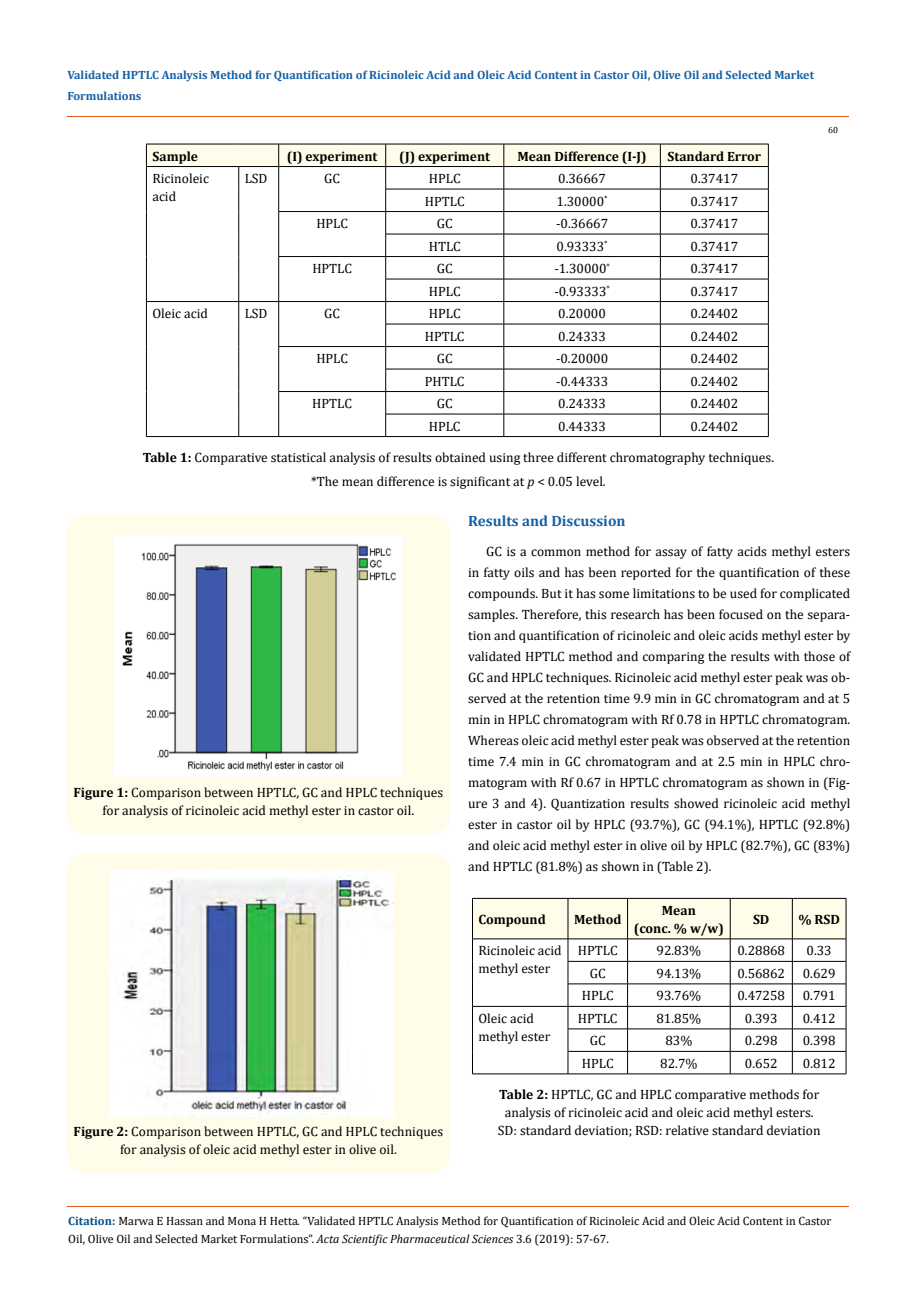
<style>
.page{position:relative;width:917px;height:1314px;background:#fff}
.page>*{position:absolute;margin:0;border:0;box-sizing:border-box;transform-origin:0 0}
.t1{font:700 15px "Cambria";color:#1560a6}
.t2{font:13.5px/21px "Cambria";color:#000;text-align:center}
.t3{font:700 13.5px/18px "Cambria";color:#000;text-align:center}
.t4{font:12px/18px "Cambria";color:#000}
.t5{font:700 12px/21px "Cambria";color:#1560a6}
.t6{font:9px "Cambria";color:#000}
.s1{font-weight:700}
.s2{font-style:italic}
.s3{font-weight:700;color:#035089}
</style>
<div class="page">
<hr style="left:67px;top:1207px;width:781px;height:1px;background:#e05d1a">
<hr style="left:67px;top:116px;width:781px;height:1px;background:#e05d1a">
<svg style="left:146px;top:144px;width:623px;height:292px"></svg>
<hr style="left:146px;top:436px;width:93px;height:1px;background:#000">
<hr style="left:239px;top:436px;width:40px;height:1px;background:#000">
<hr style="left:279px;top:436px;width:107px;height:1px;background:#000">
<hr style="left:386px;top:436px;width:118px;height:1px;background:#000">
<hr style="left:504px;top:436px;width:156px;height:1px;background:#000">
<hr style="left:660px;top:436px;width:108px;height:1px;background:#000">
<div style="left:67px;top:515px;width:382px;height:319px;background:#fffde9;border-radius:18px"></div>
<img style="left:115px;top:535px;width:287px;height:241px">
<div style="left:67px;top:853px;width:383px;height:320px;background:#fffde9;border-radius:18px"></div>
<img style="left:110px;top:871px;width:283px;height:246px">
<svg style="left:472px;top:898px;width:374px;height:176px"></svg>
<hr style="left:472px;top:1074px;width:96px;height:1px;background:#000">
<hr style="left:568px;top:1074px;width:59px;height:1px;background:#000">
<hr style="left:627px;top:1074px;width:103px;height:1px;background:#000">
<hr style="left:730px;top:1074px;width:62px;height:1px;background:#000">
<hr style="left:792px;top:1074px;width:54px;height:1px;background:#000">
<p class="t5" style="left:67px;top:64px;width:748px">Validated HPTLC Analysis Method for Quantification of Ricinoleic Acid and Oleic Acid Content in Castor Oil, Olive Oil and Selected Market<br>Formulations</p>
<p class="t3" style="left:152px;top:146px;width:47px">Sample</p>
<p class="t3" style="left:287px;top:146px;width:92px">(I) experiment</p>
<p class="t3" style="left:399px;top:146px;width:92px">(J) experiment</p>
<p class="t3" style="left:517px;top:146px;width:131px">Mean Difference (I-J)</p>
<p class="t3" style="left:667px;top:146px;width:95px">Standard Error</p>
<p class="t2" style="left:152px;top:169px;width:58px;line-height:18px;text-align:left">Ricinoleic acid</p>
<p class="t2" style="left:245px;top:168px;width:24px">LSD</p>
<p class="t2" style="left:324px;top:168px;width:17px">GC</p>
<p class="t2" style="left:429px;top:168px;width:33px">HPLC</p>
<p class="t2" style="left:558px;top:168px;width:49px">0.36667</p>
<p class="t2" style="left:690px;top:168px;width:49px">0.37417</p>
<p class="t2" style="left:425px;top:190px;width:41px">HPTLC</p>
<p class="t2" style="left:556px;top:190px;width:52px">1.30000<sup>*</sup></p>
<p class="t2" style="left:690px;top:190px;width:49px">0.37417</p>
<p class="t2" style="left:316px;top:213px;width:33px">HPLC</p>
<p class="t2" style="left:437px;top:213px;width:17px">GC</p>
<p class="t2" style="left:556px;top:213px;width:54px">-0.36667</p>
<p class="t2" style="left:690px;top:213px;width:49px">0.37417</p>
<p class="t2" style="left:429px;top:235px;width:34px">HTLC</p>
<p class="t2" style="left:556px;top:235px;width:52px">0.93333<sup>*</sup></p>
<p class="t2" style="left:690px;top:235px;width:49px">0.37417</p>
<p class="t2" style="left:312px;top:258px;width:41px">HPTLC</p>
<p class="t2" style="left:437px;top:258px;width:17px">GC</p>
<p class="t2" style="left:554px;top:258px;width:57px">-1.30000<sup>*</sup></p>
<p class="t2" style="left:690px;top:258px;width:49px">0.37417</p>
<p class="t2" style="left:429px;top:280px;width:33px">HPLC</p>
<p class="t2" style="left:554px;top:280px;width:57px">-0.93333<sup>*</sup></p>
<p class="t2" style="left:690px;top:280px;width:49px">0.37417</p>
<p class="t2" style="left:152px;top:303px;width:57px">Oleic acid</p>
<p class="t2" style="left:245px;top:303px;width:24px">LSD</p>
<p class="t2" style="left:324px;top:303px;width:17px">GC</p>
<p class="t2" style="left:429px;top:303px;width:33px">HPLC</p>
<p class="t2" style="left:558px;top:303px;width:49px">0.20000</p>
<p class="t2" style="left:690px;top:303px;width:49px">0.24402</p>
<p class="t2" style="left:425px;top:325px;width:41px">HPTLC</p>
<p class="t2" style="left:558px;top:325px;width:49px">0.24333</p>
<p class="t2" style="left:690px;top:325px;width:49px">0.24402</p>
<p class="t2" style="left:316px;top:348px;width:33px">HPLC</p>
<p class="t2" style="left:437px;top:348px;width:17px">GC</p>
<p class="t2" style="left:556px;top:348px;width:54px">-0.20000</p>
<p class="t2" style="left:690px;top:348px;width:49px">0.24402</p>
<p class="t2" style="left:425px;top:370px;width:41px">PHTLC</p>
<p class="t2" style="left:556px;top:370px;width:54px">-0.44333</p>
<p class="t2" style="left:690px;top:370px;width:49px">0.24402</p>
<p class="t2" style="left:312px;top:393px;width:41px">HPTLC</p>
<p class="t2" style="left:437px;top:393px;width:17px">GC</p>
<p class="t2" style="left:558px;top:393px;width:49px">0.24333</p>
<p class="t2" style="left:690px;top:393px;width:49px">0.24402</p>
<p class="t2" style="left:429px;top:415px;width:33px">HPLC</p>
<p class="t2" style="left:558px;top:415px;width:49px">0.44333</p>
<p class="t2" style="left:690px;top:415px;width:49px">0.24402</p>
<p class="t2" style="left:143px;top:445px;width:633px;line-height:24px"><span class="s1">Table 1:</span> Comparative statistical analysis of results obtained using three different chromatography techniques. *The mean difference is significant at <span class="s2">p</span> &lt; 0.05 level.</p>
<p class="t1" style="left:468px;top:511px;width:159px">Results and Discussion</p>
<p class="t6" style="left:828px;top:125px;width:11px">60</p>
<p class="t2" style="left:73px;top:784px;width:371px;line-height:18px"><span class="s1">Figure 1:</span> Comparison between HPTLC, GC and HPLC techniques for analysis of ricinoleic acid methyl ester in castor oil.</p>
<p class="t2" style="left:74px;top:1122px;width:371px;line-height:18px"><span class="s1">Figure 2:</span> Comparison between HPTLC, GC and HPLC techniques for analysis of oleic acid methyl ester in olive oil.</p>
<p class="t2" style="left:468px;top:540px;width:383px;text-align:justify;text-indent:18px">GC is a common method for assay of fatty acids methyl esters in fatty oils and has been reported for the quantification of these compounds. But it has some limitations to be used for complicated samples. Therefore, this research has been focused on the separa&shy;tion and quantification of ricinoleic and oleic acids methyl ester by validated HPTLC method and comparing the results with those of GC and HPLC techniques. Ricinoleic acid methyl ester peak was ob&shy;served at the retention time 9.9 min in GC chromatogram and at 5 min in HPLC chromatogram with Rf 0.78 in HPTLC chromatogram.<br>Whereas oleic acid methyl ester peak was observed at the retention time 7.4 min in GC chromatogram and at 2.5 min in HPLC chro&shy;matogram with Rf 0.67 in HPTLC chromatogram as shown in (Fig&shy;ure 3 and 4). Quantization results showed ricinoleic acid methyl ester in castor oil by HPLC (93.7%), GC (94.1%), HPTLC (92.8%) and oleic acid methyl ester in olive oil by HPLC (82.7%), GC (83%) and HPTLC (81.8%) as shown in (Table 2).</p>
<p class="t3" style="left:478px;top:910px;width:69px">Compound</p>
<p class="t3" style="left:574px;top:910px;width:49px">Method</p>
<p class="t3" style="left:633px;top:901px;width:92px">Mean<br>(conc. % w/w)</p>
<p class="t3" style="left:753px;top:910px;width:18px">SD</p>
<p class="t3" style="left:798px;top:910px;width:43px">% RSD</p>
<p class="t2" style="left:478px;top:942px;width:85px;line-height:18px;text-align:left">Ricinoleic acid methyl ester</p>
<p class="t2" style="left:578px;top:940px;width:41px">HPTLC</p>
<p class="t2" style="left:656px;top:940px;width:46px">92.83%</p>
<p class="t2" style="left:737px;top:940px;width:49px">0.28868</p>
<p class="t2" style="left:806px;top:940px;width:27px">0.33</p>
<p class="t2" style="left:590px;top:963px;width:17px">GC</p>
<p class="t2" style="left:656px;top:963px;width:46px">94.13%</p>
<p class="t2" style="left:737px;top:963px;width:49px">0.56862</p>
<p class="t2" style="left:802px;top:963px;width:34px">0.629</p>
<p class="t2" style="left:582px;top:985px;width:33px">HPLC</p>
<p class="t2" style="left:656px;top:985px;width:46px">93.76%</p>
<p class="t2" style="left:737px;top:985px;width:49px">0.47258</p>
<p class="t2" style="left:802px;top:985px;width:34px">0.791</p>
<p class="t2" style="left:478px;top:1009px;width:73px;line-height:18px;text-align:left">Oleic acid methyl ester</p>
<p class="t2" style="left:578px;top:1008px;width:41px">HPTLC</p>
<p class="t2" style="left:656px;top:1008px;width:46px">81.85%</p>
<p class="t2" style="left:745px;top:1008px;width:34px">0.393</p>
<p class="t2" style="left:802px;top:1008px;width:34px">0.412</p>
<p class="t2" style="left:590px;top:1030px;width:17px">GC</p>
<p class="t2" style="left:665px;top:1030px;width:28px">83%</p>
<p class="t2" style="left:745px;top:1030px;width:34px">0.298</p>
<p class="t2" style="left:802px;top:1030px;width:34px">0.398</p>
<p class="t2" style="left:582px;top:1053px;width:33px">HPLC</p>
<p class="t2" style="left:660px;top:1053px;width:39px">82.7%</p>
<p class="t2" style="left:745px;top:1053px;width:34px">0.652</p>
<p class="t2" style="left:802px;top:1053px;width:34px">0.812</p>
<p class="t2" style="left:498px;top:1085px;width:324px;line-height:18px"><span class="s1">Table 2:</span> HPTLC, GC and HPLC comparative methods for analysis of ricinoleic acid and oleic acid methyl esters.<br>SD: standard deviation; RSD: relative standard deviation</p>
<p class="t4" style="left:68px;top:1212px;width:764px"><span class="s3">Citation:</span> Marwa E Hassan and Mona H Hetta<span class="s2">.</span> “Validated HPTLC Analysis Method for Quantification of Ricinoleic Acid and Oleic Acid Content in Castor<br>Oil, Olive Oil and Selected Market Formulations”. <span class="s2">Acta Scientific Pharmaceutical Sciences</span> 3.6 (2019): 57-67.</p>
</div>
